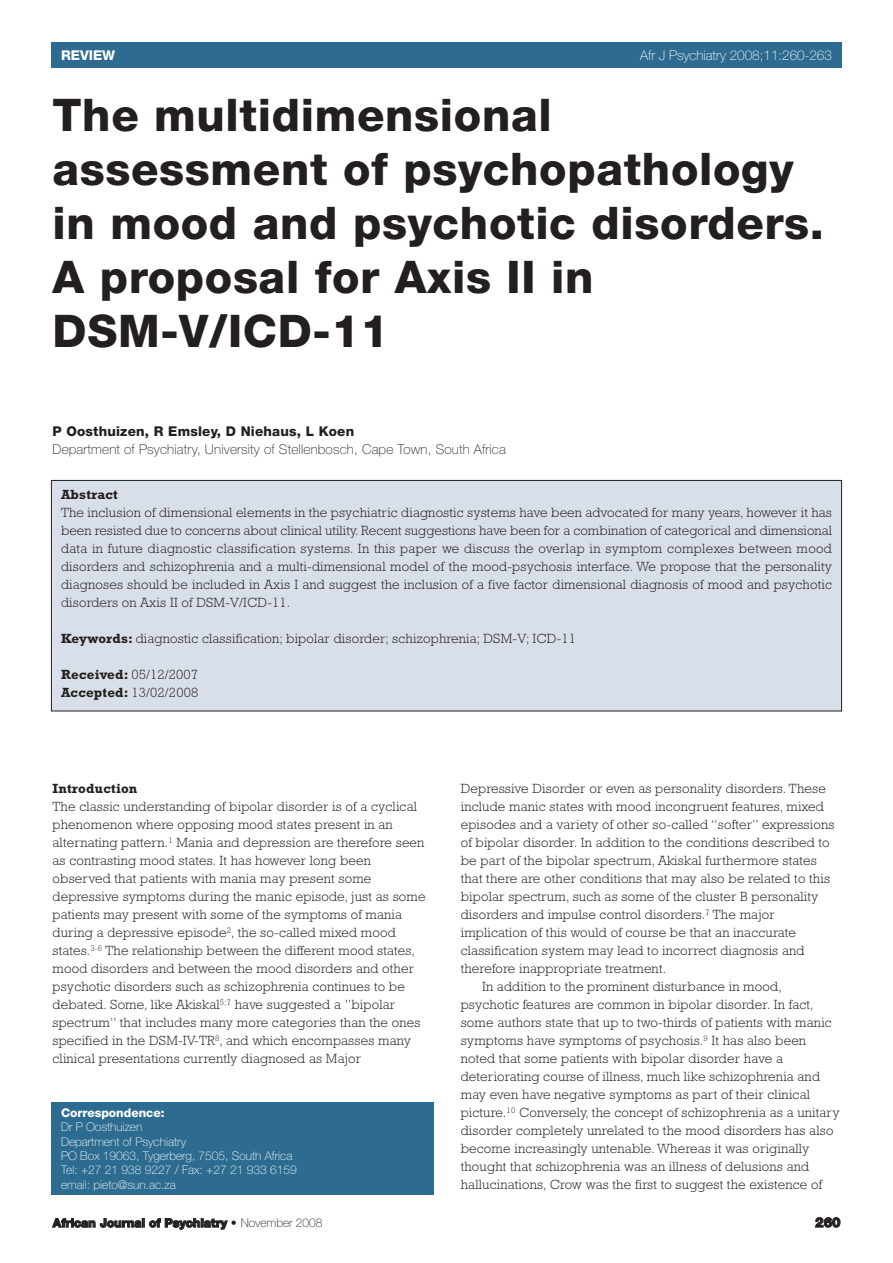
<style>
.page{position:relative;width:893px;height:1263px;background:#fff}
.page>*{position:absolute;margin:0;border:0;box-sizing:border-box;transform-origin:0 0}
.t1{font:800 45px/54px "Helvetica Neue";letter-spacing:.015em;color:#231f20}
.t2{font:300 13.5px/18px "Rockwell";letter-spacing:.015em;color:#231f20}
.t3{font:100 13.5px "Helvetica Neue";letter-spacing:.015em;color:#231f20}
.t4{font:800 13.5px "Helvetica Neue";letter-spacing:.015em;color:#231f20}
.t5{font:100 13.5px "Helvetica Neue";color:#fff}
.t6{font:700 13.5px "Rockwell";letter-spacing:.015em;color:#231f20}
.t7{font:800 13.5px "Helvetica Neue";color:#fff}
.t8{font:100 12px/14.4px "Helvetica Neue";color:#fff}
.t9{font:800 12px "Helvetica Neue";color:#231f20}
.t10{font:800 12px "Helvetica Neue";color:#fff}
.s1{font-weight:700}
.s2{font-weight:100}
</style>
<div class="page">
<div style="left:51px;top:43px;width:791px;height:25px;background:#2d6c90"></div>
<div style="left:51px;top:480px;width:791px;height:231px;background:#d9dfe8"></div>
<div style="left:51px;top:480px;width:791px;height:231px;border:1px solid #231f20"></div>
<div style="left:51px;top:1102px;width:383px;height:93px;background:#2d6c90"></div>
<p class="t7" style="left:61px;top:50px;width:56px">REVIEW</p>
<p class="t5" style="left:640px;top:50px;width:193px">Afr J Psychiatry 2008;11:260-263</p>
<h1 class="t1" style="left:53px;top:92px;width:773px">The multidimensional assessment of psychopathology in mood and psychotic disorders.<br>A proposal for Axis II in<br>DSM-V/ICD-11</h1>
<p class="t4" style="left:53px;top:426px;width:303px">P Oosthuizen, R Emsley, D Niehaus, L Koen</p>
<p class="t3" style="left:53px;top:444px;width:455px">Department of Psychiatry, University of Stellenbosch, Cape Town, South Africa</p>
<p class="t6" style="left:61px;top:490px;width:58px">Abstract</p>
<p class="t2" style="left:61px;top:505px;width:772px;text-align:justify">The inclusion of dimensional elements in the psychiatric diagnostic systems have been advocated for many years, however it has been resisted due to concerns about clinical utility. Recent suggestions have been for a combination of categorical and dimensional data in future diagnostic classification systems. In this paper we discuss the overlap in symptom complexes between mood disorders and schizophrenia and a multi-dimensional model of the mood-psychosis interface. We propose that the personality diagnoses should be included in Axis I and suggest the inclusion of a five factor dimensional diagnosis of mood and psychotic disorders on Axis II of DSM-V/ICD-11.</p>
<p class="t2" style="left:61px;top:631px;width:517px"><span class="s1">Keywords:</span> diagnostic classification; bipolar disorder; schizophrenia; DSM-V; ICD-11</p>
<p class="t2" style="left:61px;top:667px;width:139px"><span class="s1">Received:</span> 05/12/2007<br><span class="s1">Accepted:</span> 13/02/2008</p>
<p class="t6" style="left:53px;top:783px;width:86px">Introduction</p>
<p class="t2" style="left:53px;top:798px;width:375px">The classic understanding of bipolar disorder is of a cyclical phenomenon where opposing mood states present in an alternating pattern.<sup>1</sup> Mania and depression are therefore seen as contrasting mood states. It has however long been observed that patients with mania may present some depressive symptoms during the manic episode, just as some patients may present with some of the symptoms of mania during a depressive episode<sup>2</sup>, the so-called mixed mood states.<sup>3-6</sup> The relationship between the different mood states, mood disorders and between the mood disorders and other psychotic disorders such as schizophrenia continues to be debated. Some, like Akiskal<sup>5;7</sup> have suggested a ”bipolar spectrum” that includes many more categories than the ones specified in the DSM-IV-TR<sup>8</sup>, and which encompasses many clinical presentations currently diagnosed as Major</p>
<p class="t10" style="left:61px;top:1108px;width:105px">Correspondence:</p>
<p class="t8" style="left:61px;top:1121px;width:237px">Dr P Oosthuizen<br>Department of Psychiatry<br>PO Box 19063, Tygerberg, 7505, South Africa<br>Tel: +27 21 938 9227 / Fax: +27 21 933 6159 email: pieto@sun.ac.za</p>
<p class="t2" style="left:461px;top:780px;width:367px">Depressive Disorder or even as personality disorders. These</p>
<p class="t2" style="left:461px;top:798px;width:365px">include manic states with mood incongruent features, mixed</p>
<p class="t2" style="left:461px;top:816px;width:375px">episodes and a variety of other so-called “softer” expressions</p>
<p class="t2" style="left:461px;top:834px;width:370px">of bipolar disorder. In addition to the conditions described to</p>
<p class="t2" style="left:461px;top:852px;width:358px">be part of the bipolar spectrum, Akiskal furthermore states</p>
<p class="t2" style="left:461px;top:870px;width:371px">that there are other conditions that may also be related to this</p>
<p class="t2" style="left:461px;top:888px;width:359px">bipolar spectrum, such as some of the cluster B personality</p>
<p class="t2" style="left:461px;top:906px;width:316px">disorders and impulse control disorders.<sup>7</sup> The major</p>
<p class="t2" style="left:461px;top:924px;width:337px">implication of this would of course be that an inaccurate</p>
<p class="t2" style="left:461px;top:942px;width:345px">classification system may lead to incorrect diagnosis and</p>
<p class="t2" style="left:461px;top:960px;width:207px">therefore inappropriate treatment.</p>
<p class="t2" style="left:482px;top:978px;width:301px">In addition to the prominent disturbance in mood,</p>
<p class="t2" style="left:461px;top:996px;width:354px">psychotic features are common in bipolar disorder. In fact,</p>
<p class="t2" style="left:461px;top:1014px;width:373px">some authors state that up to two-thirds of patients with manic</p>
<p class="t2" style="left:461px;top:1032px;width:347px">symptoms have symptoms of psychosis.<sup>9</sup> It has also been</p>
<p class="t2" style="left:461px;top:1050px;width:324px">noted that some patients with bipolar disorder have a</p>
<p class="t2" style="left:461px;top:1068px;width:361px">deteriorating course of illness, much like schizophrenia and</p>
<p class="t2" style="left:461px;top:1086px;width:351px">may even have negative symptoms as part of their clinical</p>
<p class="t2" style="left:461px;top:1104px;width:380px">picture.<sup>10</sup> Conversely, the concept of schizophrenia as a unitary</p>
<p class="t2" style="left:461px;top:1122px;width:374px">disorder completely unrelated to the mood disorders has also</p>
<p class="t2" style="left:461px;top:1140px;width:350px">become increasingly untenable. Whereas it was originally</p>
<p class="t2" style="left:461px;top:1158px;width:350px">thought that schizophrenia was an illness of delusions and</p>
<p class="t2" style="left:461px;top:1176px;width:363px">hallucinations, Crow was the first to suggest the existence of</p>
<p class="t9" style="left:53px;top:1218px;width:271px">African Journal of Psychiatry • <span class="s2">November 2008</span></p>
<p class="t4" style="left:815px;top:1217px;width:27px">260</p>
</div>
